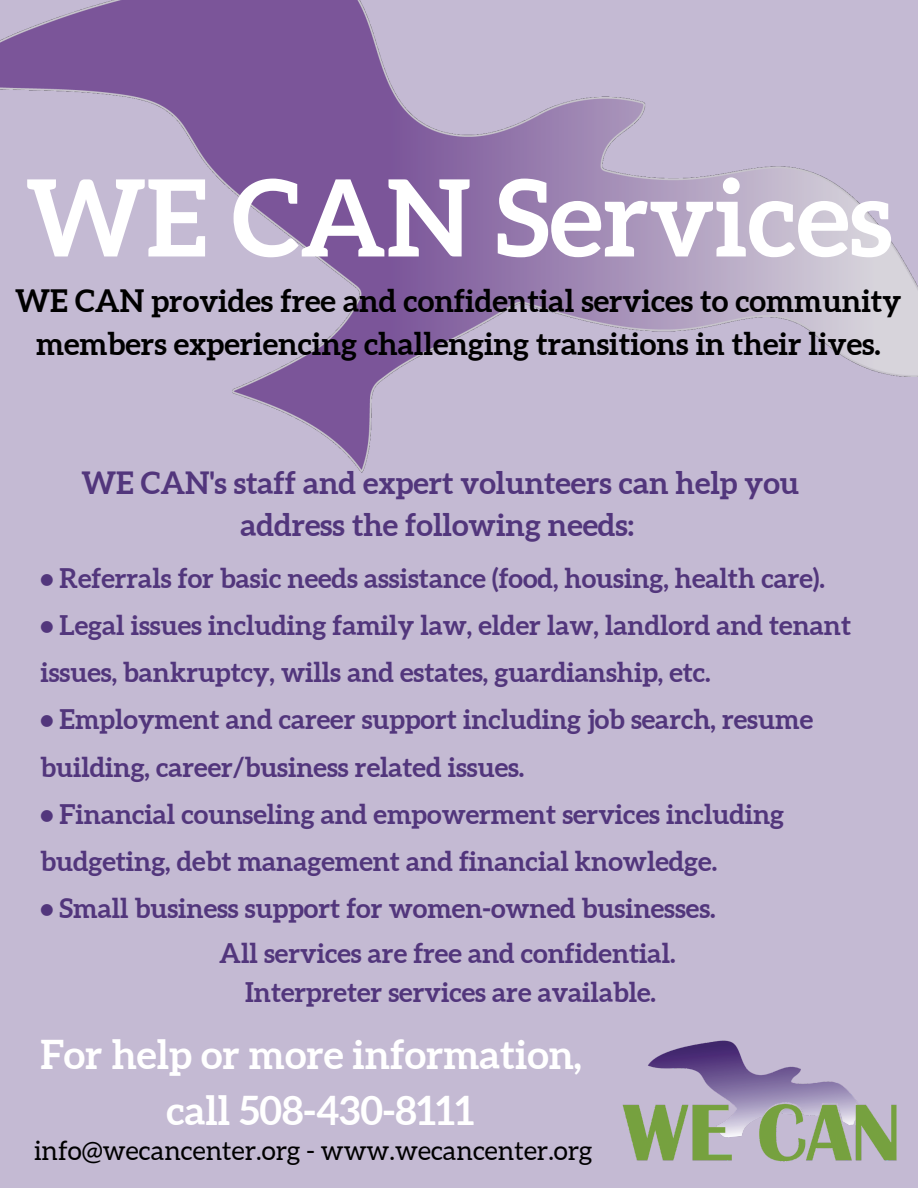
<style>
.page{position:relative;width:918px;height:1188px;background:#c4bad3}
.page>*{position:absolute;margin:0;border:0;box-sizing:border-box;transform-origin:0 0}
.t1{font:700 106.5px "Aleo";color:#fff}
.t2{font:700 39.75px/56.2px "Aleo";color:#fff;text-align:center}
.t3{font:700 30.9px/43px "Aleo";color:#000;text-align:center}
.t4{font:700 30.75px/42.3px "Aleo";color:#52367c;text-align:center}
.t5{font:700 27px/47.2px "Aleo";color:#52367c}
.t6{font:26.4px "Aleo";color:#000}
</style>
<div class="page">
<img style="left:0;top:0;width:918px;height:473px">
<img style="left:622px;top:1040px;width:275px;height:122px">
<h1 class="t1" style="left:26px;top:157px;width:868px">WE CAN Services</h1>
<p class="t3" style="left:15px;top:279px;width:888px">WE CAN provides free and confidential services to community members experiencing challenging transitions in their lives.</p>
<p class="t4" style="left:81px;top:461px;width:719px">WE CAN's staff and expert volunteers can help you address the following needs:</p>
<p class="t5" style="left:40px;top:554px;width:786px">• Referrals for basic needs assistance (food, housing, health care).</p>
<p class="t5" style="left:40px;top:601px;width:812px">• Legal issues including family law, elder law, landlord and tenant issues, bankruptcy, wills and estates, guardianship, etc.</p>
<p class="t5" style="left:40px;top:696px;width:774px">• Employment and career support including job search, resume building, career/business related issues.</p>
<p class="t5" style="left:40px;top:790px;width:745px">• Financial counseling and empowerment services including budgeting, debt management and financial knowledge.</p>
<p class="t5" style="left:219px;top:886px;width:498px;line-height:45px;text-indent:-179px">• Small business support for women-owned businesses.<br>All services are free and confidential.</p>
<p class="t5" style="left:245px;top:968px;width:412px">Interpreter services are available.</p>
<h2 class="t2" style="left:40px;top:1026px;width:543px">For help or more information, call 508-430-8111</h2>
<p class="t6" style="left:34px;top:1135px;width:560px">info@wecancenter.org - www.wecancenter.org</p>
</div>
